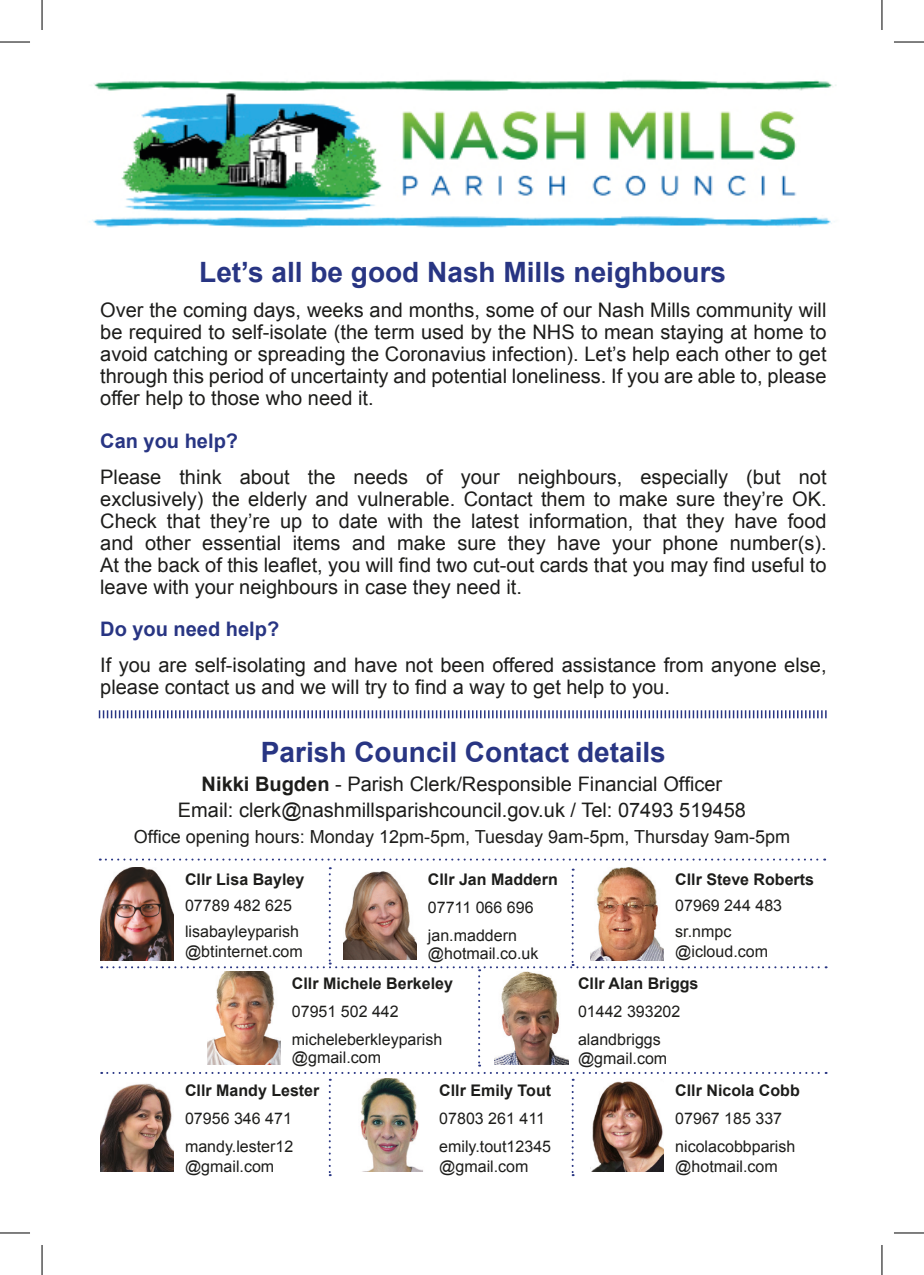
<style>
.page{position:relative;width:924px;height:1275px;background:#fff}
.page>*{position:absolute;margin:0;border:0;box-sizing:border-box;transform-origin:0 0}
.t1{font:700 28px "Arial";color:#283583}
.t2{font:20px/22px "Arial";color:#1d1d1b;text-align:justify}
.t3{font:700 20px "Arial";color:#283583}
.t4{font:18px "Arial";color:#1d1d1b}
.t5{font:16px/20px "Arial";color:#1d1d1b}
.t6{font:700 16px "Arial";color:#1d1d1b}
.s1{font-weight:700}
</style>
<div class="page">
<img style="left:89px;top:79px;width:747px;height:149px">
<svg style="left:101px;top:1072px;width:725px;height:104px"></svg>
<svg style="left:101px;top:867px;width:725px;height:199px"></svg>
<svg style="left:100px;top:858px;width:724px;height:2px"></svg>
<svg style="left:99px;top:710px;width:727px;height:8px"></svg>
<hr style="left:0;top:42px;width:30px;height:1px;background:#000">
<hr style="left:893px;top:42px;width:30px;height:1px;background:#000">
<hr style="left:0;top:1232px;width:30px;height:1px;background:#000">
<hr style="left:893px;top:1232px;width:30px;height:1px;background:#000">
<hr style="left:42px;top:0;width:1px;height:30px;background:#000">
<hr style="left:42px;top:1245px;width:1px;height:30px;background:#000">
<hr style="left:881px;top:0;width:1px;height:30px;background:#000">
<hr style="left:881px;top:1245px;width:1px;height:30px;background:#000">
<p class="t1" style="left:199px;top:254px;width:528px">Let’s all be good Nash Mills neighbours</p>
<p class="t2" style="left:100px;top:300px;width:727px">Over the coming days, weeks and months, some of our Nash Mills community will be required to self-isolate (the term used by the NHS to mean staying at home to avoid catching or spreading the Coronavius infection). Let’s help each other to get through this period of uncertainty and potential loneliness. If you are able to, please offer help to those who need it.</p>
<p class="t3" style="left:100px;top:427px;width:139px">Can you help?</p>
<p class="t2" style="left:100px;top:466px;width:727px">Please think about the needs of your neighbours, especially (but not exclusively) the elderly and vulnerable. Contact them to make sure they’re OK.<br>Check that they’re up to date with the latest information, that they have food and other essential items and make sure they have your phone number(s).<br>At the back of this leaflet, you will find two cut-out cards that you may find useful to leave with your neighbours in case they need it.</p>
<p class="t3" style="left:100px;top:615px;width:180px">Do you need help?</p>
<p class="t2" style="left:100px;top:654px;width:727px">If you are self-isolating and have not been offered assistance from anyone else, please contact us and we will try to find a way to get help to you.</p>
<p class="t1" style="left:261px;top:734px;width:406px">Parish Council Contact details</p>
<p class="t2" style="left:201px;top:773px;width:522px"><span class="s1">Nikki Bugden</span> - Parish Clerk/Responsible Financial Officer</p>
<p class="t2" style="left:178px;top:799px;width:569px">Email: clerk@nashmillsparishcouncil.gov.uk / Tel: 07493 519458</p>
<p class="t4" style="left:134px;top:825px;width:657px">Office opening hours: Monday 12pm-5pm, Tuesday 9am-5pm, Thursday 9am-5pm</p>
<p class="t6" style="left:185px;top:869px;width:121px">Cllr Lisa Bayley</p>
<p class="t5" style="left:185px;top:895px;width:108px">07789 482 625</p>
<p class="t5" style="left:185px;top:921px;width:119px">lisabayleyparish @btinternet.com</p>
<p class="t6" style="left:428px;top:868px;width:131px">Cllr Jan Maddern</p>
<p class="t5" style="left:428px;top:897px;width:107px">07711 066 696</p>
<p class="t5" style="left:428px;top:926px;width:112px;line-height:18px">jan.maddern @hotmail.co.uk</p>
<p class="t6" style="left:292px;top:972px;width:162px">Cllr Michele Berkeley</p>
<p class="t5" style="left:292px;top:1001px;width:108px">07951 502 442</p>
<p class="t5" style="left:292px;top:1030px;width:152px;line-height:18px">micheleberkleyparish @gmail.com</p>
<p class="t6" style="left:439px;top:1080px;width:113px">Cllr Emily Tout</p>
<p class="t5" style="left:439px;top:1108px;width:107px">07803 261 411</p>
<p class="t5" style="left:439px;top:1136px;width:113px">emily.tout12345 @gmail.com</p>
<p class="t6" style="left:185px;top:1080px;width:136px">Cllr Mandy Lester</p>
<p class="t5" style="left:185px;top:1108px;width:108px">07956 346 471</p>
<p class="t5" style="left:185px;top:1136px;width:110px">mandy.lester12 @gmail.com</p>
<p class="t6" style="left:675px;top:869px;width:140px">Cllr Steve Roberts</p>
<p class="t5" style="left:675px;top:896px;width:108px">07969 244 483</p>
<p class="t5" style="left:675px;top:922px;width:94px">sr.nmpc @icloud.com</p>
<p class="t6" style="left:577px;top:972px;width:122px">Cllr Alan Briggs</p>
<p class="t5" style="left:577px;top:1001px;width:104px">01442 393202</p>
<p class="t5" style="left:577px;top:1029px;width:91px">alandbriggs @gmail.com</p>
<p class="t6" style="left:675px;top:1080px;width:126px">Cllr Nicola Cobb</p>
<p class="t5" style="left:675px;top:1108px;width:108px">07967 185 337</p>
<p class="t5" style="left:675px;top:1136px;width:122px">nicolacobbparish @hotmail.com</p>
</div>
